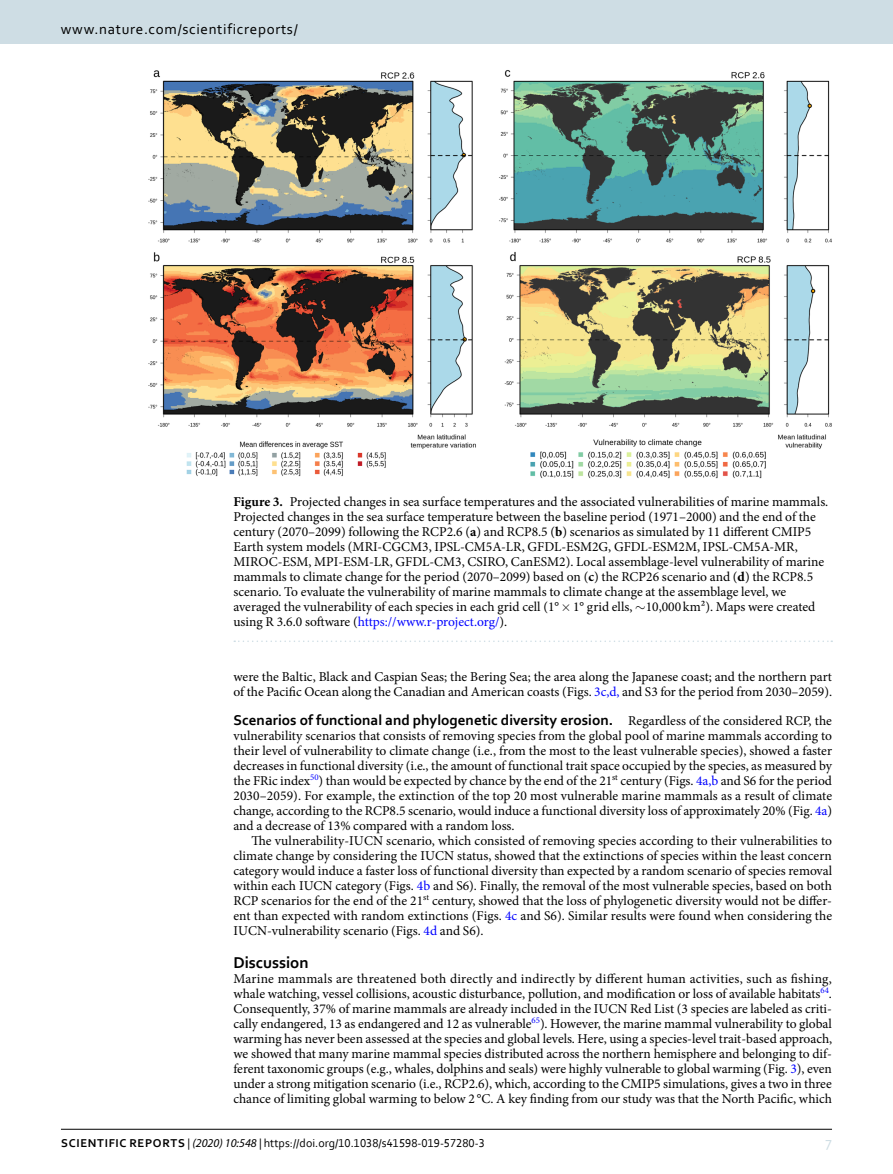
<style>
.page{position:relative;width:893px;height:1174px;background:#fff}
.page>*{position:absolute;margin:0;border:0;box-sizing:border-box;transform-origin:0 0}
.t1{font:16.5px "Corbel Bold 2";color:#000}
.t2{font:15px "Corbel Bold 2";letter-spacing:.005em;color:#000}
.t3{font:15px "Corbel 2";letter-spacing:.045em;color:#000}
.t4{font:15px "Corbel 2";color:#cedde4}
.t5{font:13.5px/15px "Minion Pro";color:#000;text-align:justify}
.t6{font:12px "Corbel";color:#000}
.s1{font-weight:700}
.s2{color:#00f}
.s3{font-family:"Minion Pro";font-size:13.5px}
.s4{font-family:"Corbel Bold 2"}
.s5{font-family:"Corbel 2"}
.s6{font-family:"Myriad Pro";font-style:italic}
</style>
<div class="page">
<hr style="left:61px;top:1129px;width:771px;height:1px;background:#000">
<div style="left:0;top:0;width:893px;height:43px;background:#cedde4"></div>
<img style="left:148px;top:70px;width:684px;height:408px">
<svg style="left:234px;top:640px;width:598px;height:2px"></svg>
<p class="t3" style="left:61px;top:19px;width:238px">www.nature.com/scientificreports/</p>
<p class="t5" style="left:233px;top:494px;width:596px;text-align:left"><span class="s1">Figure 3.</span> Projected changes in sea surface temperatures and the associated vulnerabilities of marine mammals.<br>Projected changes in the sea surface temperature between the baseline period (1971–2000) and the end of the century (2070–2099) following the RCP2.6 (<span class="s1">a</span>) and RCP8.5 (<span class="s1">b</span>) scenarios as simulated by 11 different CMIP5<br>Earth system models (MRI-CGCM3, IPSL-CM5A-LR, GFDL-ESM2G, GFDL-ESM2M, IPSL-CM5A-MR, MIROC-ESM, MPI-ESM-LR, GFDL-CM3, CSIRO, CanESM2). Local assemblage-level vulnerability of marine mammals to climate change for the period (2070–2099) based on (<span class="s1">c</span>) the RCP26 scenario and (<span class="s1">d</span>) the RCP8.5 scenario. To evaluate the vulnerability of marine mammals to climate change at the assemblage level, we averaged the vulnerability of each species in each grid cell (1° 1° grid ells, ∼10,000 km²). Maps were created using R 3.6.0 software (<span class="s2">https://www.r-project.org/</span>).</p>
<p class="t5" style="left:233px;top:669px;width:600px">were the Baltic, Black and Caspian Seas; the Bering Sea; the area along the Japanese coast; and the northern part of the Pacific Ocean along the Canadian and American coasts (Figs. <span class="s2">3c,d,</span> and S3 for the period from 2030–2059).</p>
<p class="t2" style="left:233px;top:710px;width:600px">Scenarios of functional and phylogenetic diversity erosion. <span class="s3">Regardless of the considered RCP, the</span></p>
<p class="t5" style="left:233px;top:727px;width:600px">vulnerability scenarios that consists of removing species from the global pool of marine mammals according to their level of vulnerability to climate change (i.e., from the most to the least vulnerable species), showed a faster decreases in functional diversity (i.e., the amount of functional trait space occupied by the species, as measured by the FRic index<sup>50</sup>) than would be expected by chance by the end of the 21<sup>st</sup> century (Figs. <span class="s2">4a,b</span> and S6 for the period 2030–2059). For example, the extinction of the top 20 most vulnerable marine mammals as a result of climate change, according to the RCP8.5 scenario, would induce a functional diversity loss of approximately 20% (Fig. <span class="s2">4a</span>) and a decrease of 13% compared with a random loss.</p>
<p class="t5" style="left:233px;top:832px;width:600px;text-indent:18px">The vulnerability-IUCN scenario, which consisted of removing species according to their vulnerabilities to climate change by considering the IUCN status, showed that the extinctions of species within the least concern category would induce a faster loss of functional diversity than expected by a random scenario of species removal within each IUCN category (Figs. <span class="s2">4b</span> and S6). Finally, the removal of the most vulnerable species, based on both RCP scenarios for the end of the 21<sup>st</sup> century, showed that the loss of phylogenetic diversity would not be differ&shy;ent than expected with random extinctions (Figs. <span class="s2">4c</span> and S6). Similar results were found when considering the IUCN-vulnerability scenario (Figs. <span class="s2">4d</span> and S6).</p>
<p class="t1" style="left:233px;top:952px;width:77px">Discussion</p>
<p class="t5" style="left:233px;top:971px;width:600px">Marine mammals are threatened both directly and indirectly by different human activities, such as fishing, whale watching, vessel collisions, acoustic disturbance, pollution, and modification or loss of available habitats<sup>64</sup>.<br>Consequently, 37% of marine mammals are already included in the IUCN Red List (3 species are labeled as criti&shy;cally endangered, 13 as endangered and 12 as vulnerable<sup>65</sup>). However, the marine mammal vulnerability to global warming has never been assessed at the species and global levels. Here, using a species-level trait-based approach, we showed that many marine mammal species distributed across the northern hemisphere and belonging to dif&shy;ferent taxonomic groups (e.g., whales, dolphins and seals) were highly vulnerable to global warming (Fig. <span class="s2">3</span>), even under a strong mitigation scenario (i.e., RCP2.6), which, according to the CMIP5 simulations, gives a two in three chance of limiting global warming to below 2 °C. A key finding from our study was that the North Pacific, which</p>
<p class="t6" style="left:61px;top:1135px;width:425px"><span class="s4">Scientific Reports</span> <span class="s5">|</span> <span class="s6">(2020) 10:548</span> <span class="s5">|</span> https://doi.org/10.1038/s41598-019-57280-3</p>
<p class="t4" style="left:826px;top:1132px;width:8px">7</p>
</div>
